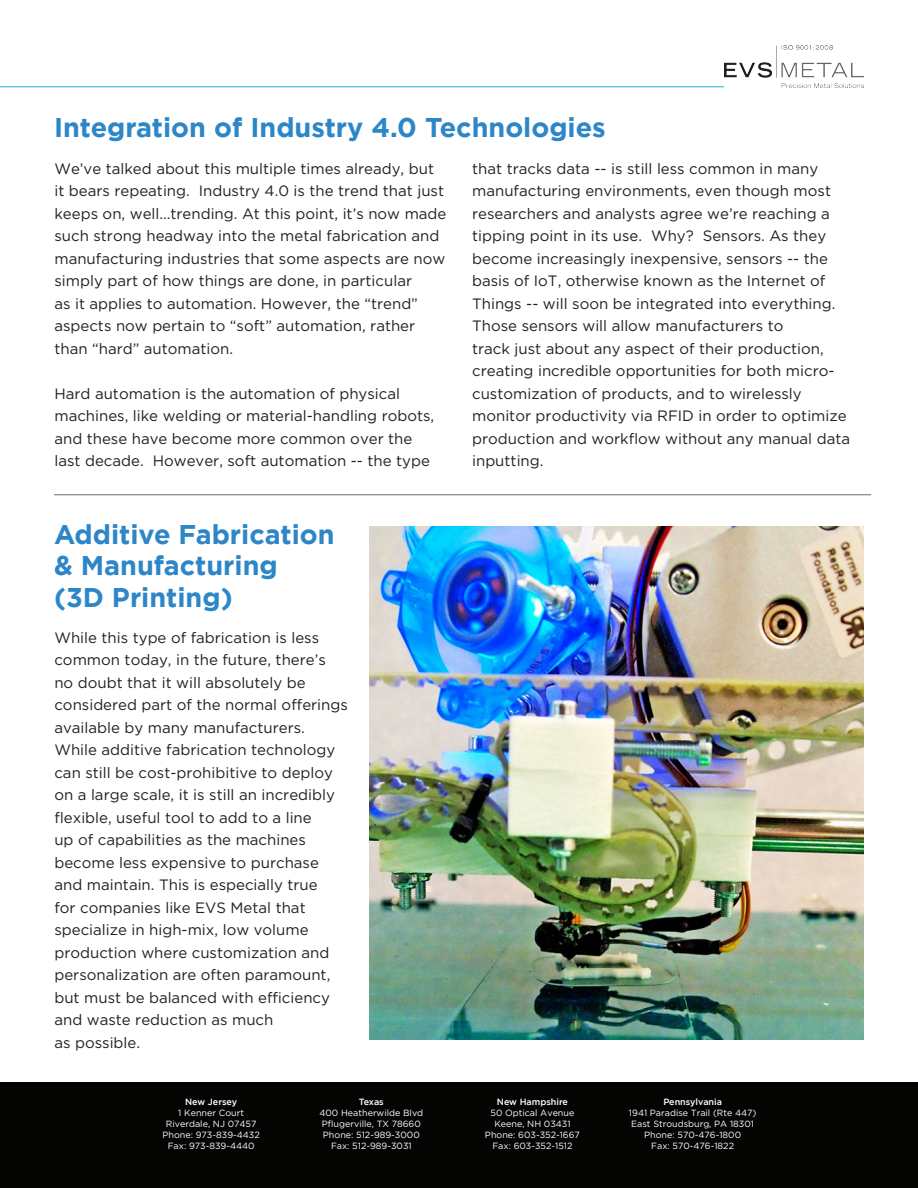
<style>
.page{position:relative;width:918px;height:1188px;background:#fff}
.page>*{position:absolute;margin:0;border:0;box-sizing:border-box;transform-origin:0 0}
.body{font:700 27px/31.5px "Gotham";color:#2d86c7}
.body-2{font:15px/22.5px "Gotham";color:#231f20}
.t1{font:9px/10.8px "Gotham";color:#fff;text-align:center}
.t2{font:500 9px "Gotham";color:#fff}
</style>
<div class="page">
<div style="left:0;top:1082px;width:918px;height:106px;background:#040503"></div>
<img style="left:724px;top:45px;width:140px;height:42px">
<hr style="left:0;top:86px;width:724px;height:1px;background:#22a7e0">
<img style="left:369px;top:526px;width:495px;height:514px">
<hr style="left:54px;top:494px;width:817px;height:1px;background:#6c6d70">
<p class="body" style="left:54px;top:111px;width:553px">Integration of Industry 4.0 Technologies</p>
<p class="body-2" style="left:54px;top:157px;width:394px">We’ve talked about this multiple times already, but it bears repeating. Industry 4.0 is the trend that just keeps on, well...trending. At this point, it’s now made such strong headway into the metal fabrication and manufacturing industries that some aspects are now simply part of how things are done, in particular<br>as it applies to automation. However, the “trend” aspects now pertain to “soft” automation, rather than “hard” automation.</p>
<p class="body-2" style="left:54px;top:382px;width:381px">Hard automation is the automation of physical machines, like welding or material-handling robots, and these have become more common over the last decade. However, soft automation -- the type</p>
<p class="body-2" style="left:472px;top:157px;width:379px">that tracks data -- is still less common in many manufacturing environments, even though most researchers and analysts agree we’re reaching a tipping point in its use. Why? Sensors. As they become increasingly inexpensive, sensors -- the basis of IoT, otherwise known as the Internet of Things -- will soon be integrated into everything.<br>Those sensors will allow manufacturers to<br>track just about any aspect of their production, creating incredible opportunities for both micro&shy;customization of products, and to wirelessly monitor productivity via RFID in order to optimize production and workflow without any manual data inputting.</p>
<p class="body" style="left:54px;top:518px;width:282px">Additive Fabrication &amp; Manufacturing<br>(3D Printing)</p>
<p class="body-2" style="left:54px;top:626px;width:295px">While this type of fabrication is less common today, in the future, there’s no doubt that it will absolutely be considered part of the normal offerings available by many manufacturers.<br>While additive fabrication technology can still be cost-prohibitive to deploy on a large scale, it is still an incredibly flexible, useful tool to add to a line<br>up of capabilities as the machines become less expensive to purchase and maintain. This is especially true<br>for companies like EVS Metal that specialize in high-mix, low volume production where customization and personalization are often paramount, but must be balanced with efficiency and waste reduction as much<br>as possible.</p>
<p class="t2" style="left:185px;top:1097px;width:54px">New Jersey</p>
<p class="t1" style="left:163px;top:1108px;width:99px">1 Kenner Court<br>Riverdale, NJ 07457<br>Phone: 973-839-4432<br>Fax: 973-839-4440</p>
<p class="t2" style="left:359px;top:1097px;width:26px">Texas</p>
<p class="t1" style="left:320px;top:1108px;width:105px">400 Heatherwilde Blvd<br>Pflugerville, TX 78660<br>Phone: 512-989-3000<br>Fax: 512-989-3031</p>
<p class="t2" style="left:497px;top:1097px;width:73px">New Hampshire</p>
<p class="t1" style="left:485px;top:1108px;width:97px">50 Optical Avenue<br>Keene, NH 03431<br>Phone: 603-352-1667<br>Fax: 603-352-1512</p>
<p class="t2" style="left:663px;top:1097px;width:60px">Pennsylvania</p>
<p class="t1" style="left:629px;top:1108px;width:129px">1941 Paradise Trail (Rte 447)<br>East Stroudsburg, PA 18301<br>Phone: 570-476-1800<br>Fax: 570-476-1822</p>
</div>
